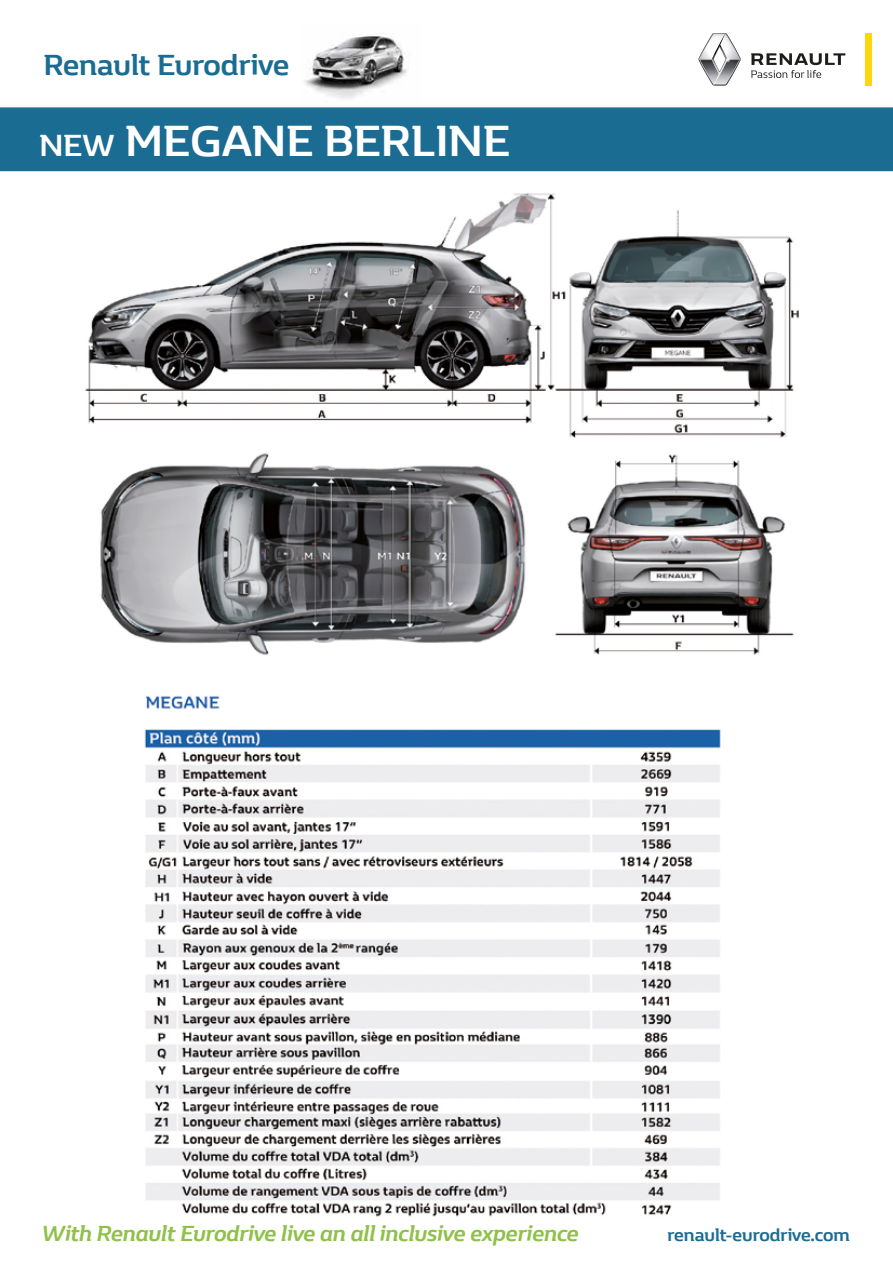
<style>
.page{position:relative;width:893px;height:1263px;background:#fff}
.page>*{position:absolute;margin:0;border:0;box-sizing:border-box;transform-origin:0 0}
.t1{font:700 45px "Renault Life";color:#fff}
.t2{font:700 30px "Renault Life";color:#1b6c93}
.t3{font:italic 700 22.5px "Renault Life";letter-spacing:-.01em;color:#8fc148}
.t4{font:700 18px "Renault Life";color:#1b6c93}
.s1{font-size:31.5px}
</style>
<div class="page">
<div style="left:0;top:107px;width:893px;height:64px;background:#1b6c93"></div>
<div style="left:865px;top:33px;width:7px;height:52px;background:#ffd50d"></div>
<svg style="left:699px;top:33px;width:42px;height:52px"></svg>
<svg style="left:751px;top:53px;width:94px;height:25px"></svg>
<img style="left:85px;top:193px;width:714px;height:1024px">
<div style="left:736px;top:1142px;width:72px;height:70px;background:#fff"></div>
<img style="left:304px;top:33px;width:105px;height:66px">
<h2 class="t2" style="left:43px;top:45px;width:248px">Renault Eurodrive</h2>
<h1 class="t1" style="left:39px;top:111px;width:473px"><span class="s1">NEW</span> MEGANE BERLINE</h1>
<p class="t3" style="left:42px;top:1219px;width:538px">With Renault Eurodrive live an all inclusive experience</p>
<p class="t4" style="left:668px;top:1223px;width:184px">renault-eurodrive.com</p>
</div>
